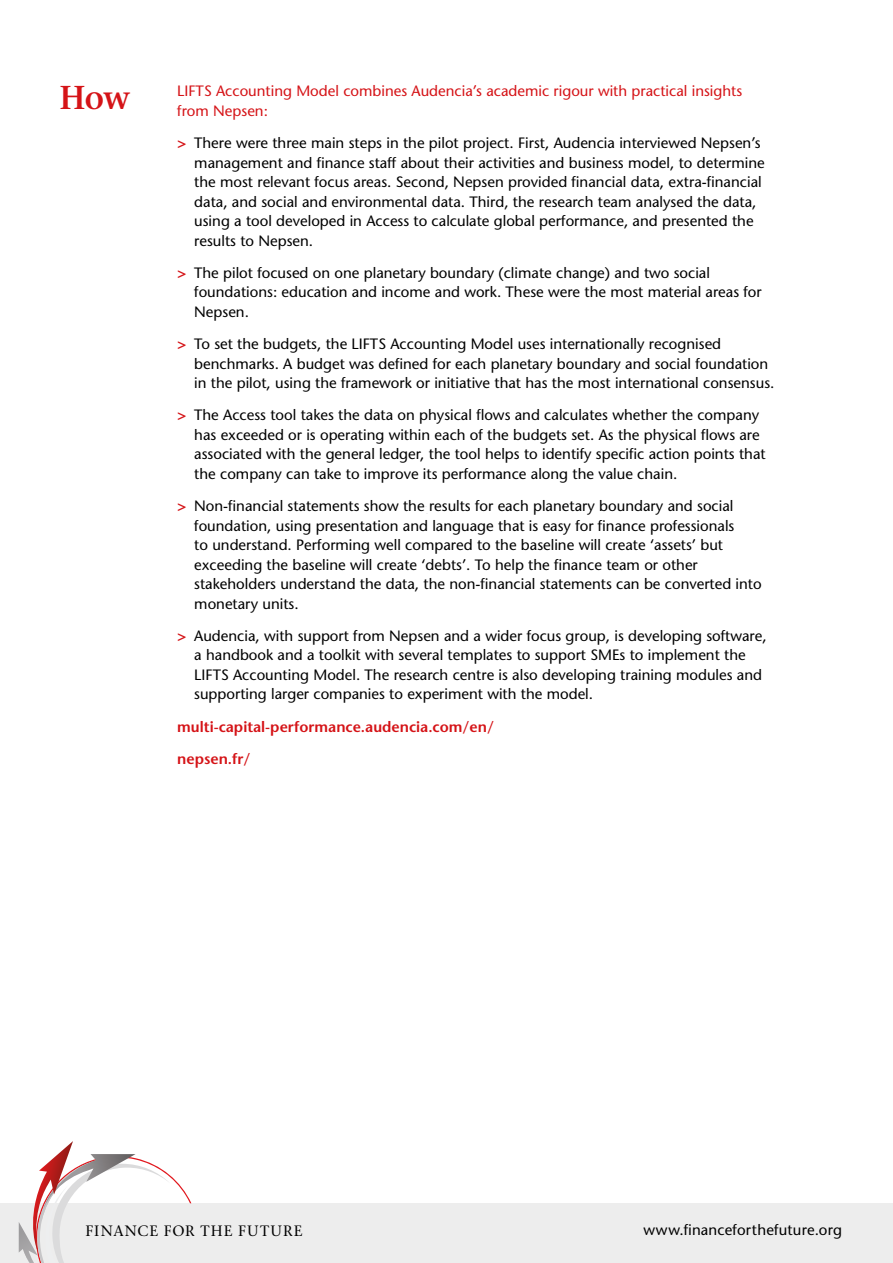
<style>
.page{position:relative;width:893px;height:1263px;background:#fff}
.page>*{position:absolute;margin:0;border:0;box-sizing:border-box;transform-origin:0 0}
.Subheader{font:600 33px "Stone Serif";color:#d51317;scale:.95 1}
.t1{font:15px/19.5px "Stone Sans";color:#000}
.t2{font:15px/19.5px "Stone Sans";color:#d51317}
.t3{font:600 15px "Stone Sans";color:#d51317}
.t4{font:15px "Stone Serif";letter-spacing:.07em;color:#000}
.s1{font-weight:700;color:#d51317}
</style>
<div class="page">
<div style="left:0;top:1203px;width:893px;height:60px;background:#ededed"></div>
<svg style="left:19px;top:1141px;width:172px;height:122px"></svg>
<p class="Subheader" style="left:60px;top:78px;width:76px">How</p>
<p class="t2" style="left:177px;top:81px;width:566px">LIFTS Accounting Model combines Audencia’s academic rigour with practical insights from Nepsen:</p>
<p class="t1" style="left:194px;top:133px;width:572px;text-indent:-17px"><span class="s1">&gt;</span> There were three main steps in the pilot project. First, Audencia interviewed Nepsen’s management and finance staff about their activities and business model, to determine the most relevant focus areas. Second, Nepsen provided financial data, extra-financial data, and social and environmental data. Third, the research team analysed the data, using a tool developed in Access to calculate global performance, and presented the results to Nepsen.</p>
<p class="t1" style="left:194px;top:263px;width:569px;text-indent:-17px"><span class="s1">&gt;</span> The pilot focused on one planetary boundary (climate change) and two social foundations: education and income and work. These were the most material areas for<br>Nepsen.</p>
<p class="t1" style="left:194px;top:334px;width:582px;text-indent:-17px"><span class="s1">&gt;</span> To set the budgets, the LIFTS Accounting Model uses internationally recognised benchmarks. A budget was defined for each planetary boundary and social foundation in the pilot, using the framework or initiative that has the most international consensus.</p>
<p class="t1" style="left:194px;top:405px;width:573px;text-indent:-17px"><span class="s1">&gt;</span> The Access tool takes the data on physical flows and calculates whether the company has exceeded or is operating within each of the budgets set. As the physical flows are associated with the general ledger, the tool helps to identify specific action points that the company can take to improve its performance along the value chain.</p>
<p class="t1" style="left:194px;top:496px;width:569px;text-indent:-17px"><span class="s1">&gt;</span> Non-financial statements show the results for each planetary boundary and social foundation, using presentation and language that is easy for finance professionals<br>to understand. Performing well compared to the baseline will create ‘assets’ but exceeding the baseline will create ‘debts’. To help the finance team or other stakeholders understand the data, the non-financial statements can be converted into monetary units.</p>
<p class="t1" style="left:194px;top:626px;width:574px;text-indent:-17px"><span class="s1">&gt;</span> Audencia, with support from Nepsen and a wider focus group, is developing software, a handbook and a toolkit with several templates to support SMEs to implement the LIFTS Accounting Model. The research centre is also developing training modules and supporting larger companies to experiment with the model.</p>
<p class="t3" style="left:177px;top:717px;width:318px">multi-capital-performance.audencia.com/en/</p>
<p class="t3" style="left:177px;top:750px;width:75px">nepsen.fr/</p>
<p class="t4" style="left:85px;top:1222px;width:219px">FINANCE FOR THE FUTURE</p>
<p class="t1" style="left:643px;top:1220px;width:200px">www.financeforthefuture.org</p>
</div>
